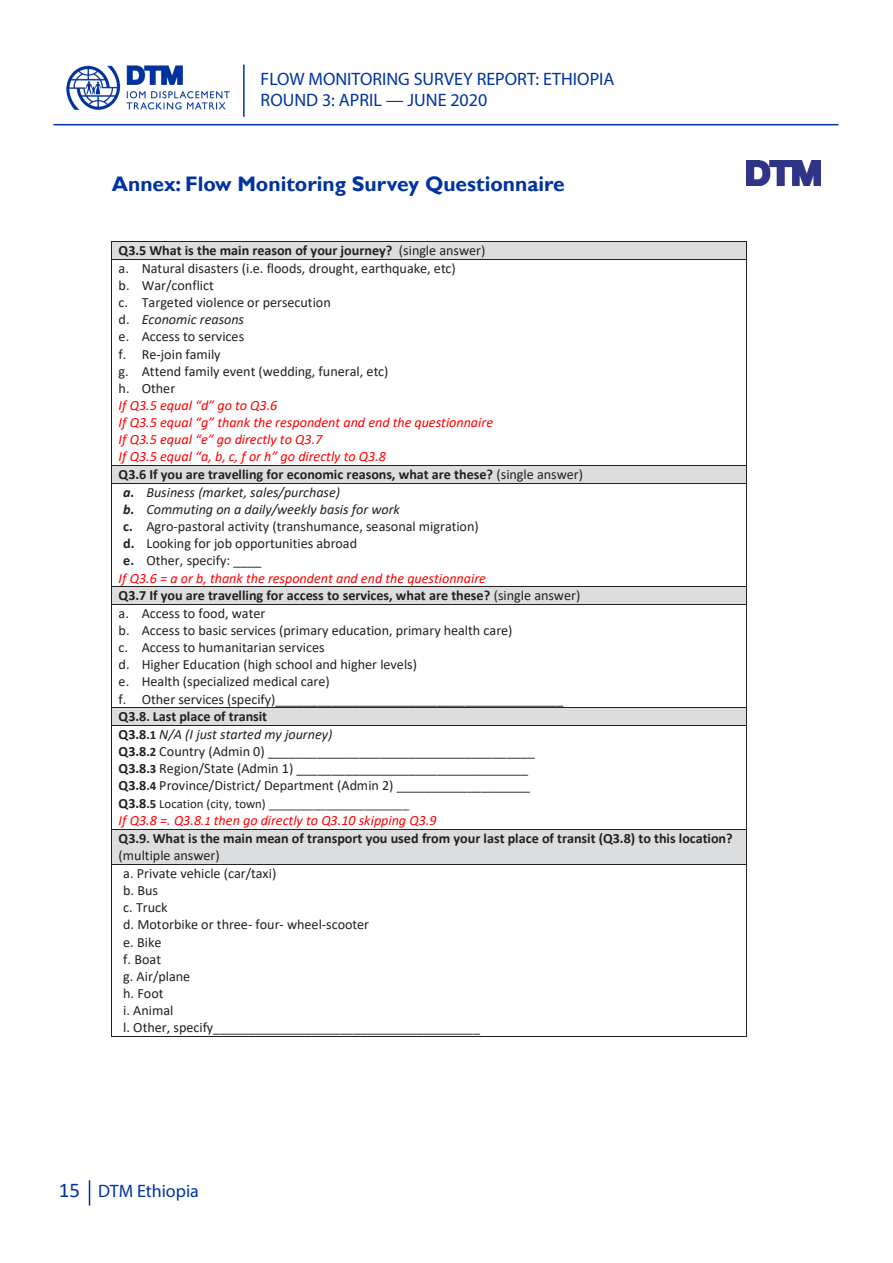
<style>
.page{position:relative;width:893px;height:1263px;background:#fff}
.page>*{position:absolute;margin:0;border:0;box-sizing:border-box;transform-origin:0 0}
.t1{font:700 21px "Gill Sans";color:#0033a0}
.t2{font:21px "Calibri";color:#0033a0}
.t3{font:18px/21.6px "Myriad Pro";color:#0033a0}
.t4{font:14.1px "Calibri";color:#231f20}
.t5{font:700 14.1px "Calibri";letter-spacing:-.005em;color:#231f20}
.t6{font:italic 14.1px "Calibri";color:#f00}
.t7{font:italic 14.1px "Calibri";color:#231f20}
.t8{font:12.75px "Calibri";color:#231f20}
.s1{font-weight:400}
.s2{font-style:normal}
.s3{font-weight:700}
.s4{font-size:12.75px}
.s5{font-weight:700;font-style:normal}
.s6{font-weight:700;font-style:normal;font-size:12.75px}
.s7{font-weight:700;font-size:12.75px}
.s8{font-weight:700;font-size:14.1px}
</style>
<div class="page">
<hr style="left:243px;top:65px;width:2px;height:52px;background:#0033a0">
<hr style="left:53px;top:124px;width:785px;height:1px;background:#0033a0">
<img style="left:66px;top:65px;width:164px;height:45px">
<svg style="left:89px;top:1180px;width:1px;height:25px"></svg>
<img style="left:746px;top:160px;width:75px;height:26px">
<div style="left:112px;top:242px;width:634px;height:17px;background:#dcdddf"></div>
<hr style="left:112px;top:241px;width:634px;height:1px;background:#231f20">
<svg style="left:111px;top:241px;width:1px;height:19px"></svg>
<hr style="left:112px;top:259px;width:634px;height:1px;background:#231f20">
<svg style="left:746px;top:241px;width:1px;height:19px"></svg>
<hr style="left:111px;top:260px;width:1px;height:205px;background:#231f20">
<hr style="left:746px;top:260px;width:1px;height:205px;background:#231f20">
<div style="left:112px;top:466px;width:634px;height:17px;background:#dcdddf"></div>
<hr style="left:112px;top:465px;width:634px;height:1px;background:#231f20">
<svg style="left:111px;top:465px;width:1px;height:18px"></svg>
<hr style="left:112px;top:483px;width:634px;height:1px;background:#231f20">
<svg style="left:746px;top:465px;width:1px;height:18px"></svg>
<hr style="left:111px;top:483px;width:1px;height:103px;background:#231f20">
<hr style="left:746px;top:483px;width:1px;height:103px;background:#231f20">
<div style="left:112px;top:587px;width:634px;height:17px;background:#dcdddf"></div>
<hr style="left:112px;top:586px;width:634px;height:1px;background:#231f20">
<svg style="left:111px;top:586px;width:1px;height:19px"></svg>
<hr style="left:112px;top:604px;width:634px;height:1px;background:#231f20">
<svg style="left:746px;top:586px;width:1px;height:19px"></svg>
<hr style="left:111px;top:605px;width:1px;height:102px;background:#231f20">
<hr style="left:746px;top:605px;width:1px;height:102px;background:#231f20">
<div style="left:112px;top:708px;width:634px;height:17px;background:#dcdddf"></div>
<hr style="left:112px;top:707px;width:634px;height:1px;background:#231f20">
<svg style="left:111px;top:707px;width:1px;height:19px"></svg>
<hr style="left:112px;top:725px;width:634px;height:1px;background:#231f20">
<svg style="left:746px;top:707px;width:1px;height:19px"></svg>
<hr style="left:111px;top:726px;width:1px;height:103px;background:#231f20">
<hr style="left:746px;top:726px;width:1px;height:103px;background:#231f20">
<div style="left:112px;top:830px;width:634px;height:34px;background:#dcdddf"></div>
<hr style="left:112px;top:829px;width:634px;height:1px;background:#231f20">
<hr style="left:111px;top:830px;width:1px;height:34px;background:#231f20">
<hr style="left:746px;top:830px;width:1px;height:34px;background:#231f20">
<hr style="left:112px;top:864px;width:634px;height:1px;background:#231f20">
<hr style="left:111px;top:865px;width:1px;height:171px;background:#231f20">
<hr style="left:112px;top:1036px;width:634px;height:1px;background:#231f20">
<hr style="left:746px;top:865px;width:1px;height:171px;background:#231f20">
<p class="t3" style="left:261px;top:68px;width:355px">FLOW MONITORING SURVEY REPORT: ETHIOPIA<br>ROUND 3: APRIL — JUNE 2020</p>
<p class="t1" style="left:112px;top:171px;width:455px">Annex: Flow Monitoring Survey Questionnaire</p>
<p class="t5" style="left:119px;top:240px;width:368px">Q3.5 What is the main reason of your journey? <span class="s1">(single answer)</span></p>
<p class="t4" style="left:119px;top:258px;width:339px">a. Natural disasters (i.e. floods, drought, earthquake, etc)</p>
<p class="t4" style="left:119px;top:276px;width:97px">b. War/conflict</p>
<p class="t4" style="left:119px;top:293px;width:214px">c. Targeted violence or persecution</p>
<p class="t7" style="left:119px;top:310px;width:127px"><span class="s2">d.</span> Economic reasons</p>
<p class="t4" style="left:119px;top:327px;width:127px">e. Access to services</p>
<p class="t4" style="left:119px;top:344px;width:103px">f. Re-join family</p>
<p class="t4" style="left:119px;top:361px;width:271px">g. Attend family event (wedding, funeral, etc)</p>
<p class="t4" style="left:119px;top:378px;width:58px">h. Other</p>
<p class="t6" style="left:119px;top:395px;width:160px">If Q3.5 equal “d” go to Q3.6</p>
<p class="t6" style="left:119px;top:412px;width:376px">If Q3.5 equal “g” thank the respondent and end the questionnaire</p>
<p class="t6" style="left:119px;top:430px;width:205px">If Q3.5 equal “e” go directly to Q3.7</p>
<p class="t6" style="left:119px;top:447px;width:269px">If Q3.5 equal “a, b, c, f or h” go directly to Q3.8</p>
<p class="t5" style="left:119px;top:464px;width:466px">Q3.6 If you are travelling for economic reasons, what are these? <span class="s1">(single answer)</span></p>
<p class="t7" style="left:123px;top:482px;width:218px"><span class="s3">a.</span> Business (market, sales/purchase)</p>
<p class="t7" style="left:123px;top:499px;width:278px"><span class="s3">b.</span> Commuting on a daily/weekly basis for work</p>
<p class="t4" style="left:123px;top:517px;width:357px"><span class="s3">c.</span> Agro-pastoral activity (transhumance, seasonal migration)</p>
<p class="t4" style="left:123px;top:534px;width:235px"><span class="s3">d.</span> Looking for job opportunities abroad</p>
<p class="t4" style="left:123px;top:551px;width:140px"><span class="s3">e.</span> Other, specify: ____</p>
<p class="t6" style="left:119px;top:568px;width:369px">If Q3.6 = a or b, thank the respondent and end the questionnaire</p>
<p class="t5" style="left:119px;top:586px;width:463px">Q3.7 If you are travelling for access to services, what are these? <span class="s1">(single answer)</span></p>
<p class="t4" style="left:119px;top:603px;width:148px">a. Access to food, water</p>
<p class="t4" style="left:119px;top:621px;width:395px">b. Access to basic services (primary education, primary health care)</p>
<p class="t4" style="left:119px;top:638px;width:208px">c. Access to humanitarian services</p>
<p class="t4" style="left:119px;top:655px;width:300px">d. Higher Education (high school and higher levels)</p>
<p class="t4" style="left:119px;top:672px;width:213px">e. Health (specialized medical care)</p>
<p class="t4" style="left:119px;top:689px;width:446px">f. Other services (specify)_________________________________________</p>
<p class="t5" style="left:119px;top:707px;width:150px">Q3.8<span class="s4">.</span> Last place of transit</p>
<p class="t7" style="left:119px;top:725px;width:215px"><span class="s5">Q3.8</span><span class="s6">.1</span> N/A (I just started my journey)</p>
<p class="t4" style="left:119px;top:742px;width:418px"><span class="s3">Q3.8</span><span class="s7">.2</span> Country (Admin 0) ______________________________________</p>
<p class="t4" style="left:119px;top:759px;width:411px"><span class="s3">Q3.8</span><span class="s7">.3</span> Region/State (Admin 1) _________________________________</p>
<p class="t4" style="left:119px;top:776px;width:413px"><span class="s3">Q3.8</span><span class="s7">.4</span> Province/District/ Department (Admin 2) ___________________</p>
<p class="t8" style="left:119px;top:794px;width:292px"><span class="s8">Q3.8</span><span class="s3">.5</span> Location (city, town) ______________________</p>
<p class="t6" style="left:119px;top:810px;width:319px">If Q3.8 =. Q3.8<span class="s4">.1</span> then go directly to Q3.10 skipping Q3.9</p>
<p class="t5" style="left:119px;top:828px;width:616px">Q3.9<span class="s4">.</span> What is the main mean of transport you used from your last place of transit (Q3.8) to this location?</p>
<p class="t4" style="left:119px;top:846px;width:103px">(multiple answer)</p>
<p class="t4" style="left:123px;top:863px;width:155px">a. Private vehicle (car/taxi)</p>
<p class="t4" style="left:123px;top:881px;width:36px">b. Bus</p>
<p class="t4" style="left:123px;top:898px;width:46px">c. Truck</p>
<p class="t4" style="left:123px;top:915px;width:247px">d. Motorbike or three- four- wheel-scooter</p>
<p class="t4" style="left:123px;top:932px;width:40px">e. Bike</p>
<p class="t4" style="left:123px;top:949px;width:39px">f. Boat</p>
<p class="t4" style="left:123px;top:966px;width:69px">g. Air/plane</p>
<p class="t4" style="left:123px;top:983px;width:42px">h. Foot</p>
<p class="t4" style="left:123px;top:1000px;width:52px">i. Animal</p>
<p class="t4" style="left:123px;top:1018px;width:358px">l. Other, specify______________________________________</p>
<p class="t2" style="left:59px;top:1176px;width:23px">15</p>
<p class="t3" style="left:98px;top:1180px;width:102px">DTM Ethiopia</p>
</div>
